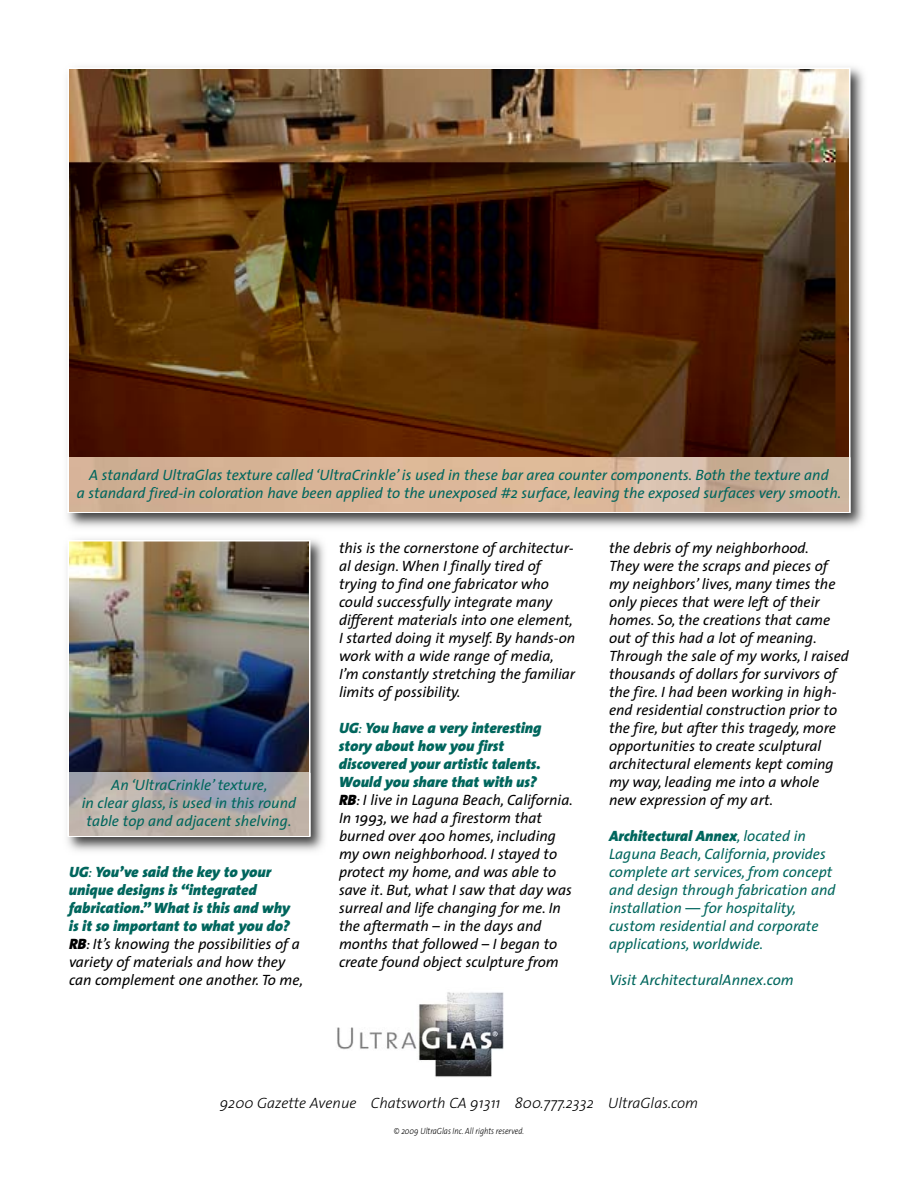
<style>
.page{position:relative;width:918px;height:1188px;background:#fff}
.page>*{position:absolute;margin:0;border:0;box-sizing:border-box;transform-origin:0 0}
.t1{font:italic 15px/18px "The Sans";color:#000}
.t2{font:italic 15px/18px "The Sans";color:#00665d;text-align:center}
.t3{font:italic 900 15px/18px "The Sans";color:#00665d}
.t4{font:italic 300 15px "The Sans";color:#000}
.t5{font:italic 300 9px "The Sans";color:#000;scale:.85 1}
.s1{font-weight:400}
.s2{color:#000}
.s3{font-weight:400;color:#000}
.s4{font-weight:900;color:#00665d}
.s5{color:#00665d}
.s6{font-weight:900}
</style>
<div class="page">
<img style="left:337px;top:992px;width:167px;height:85px">
<img style="left:67px;top:67px;width:797px;height:460px">
<img style="left:71px;top:71px;width:776px;height:386px">
<svg style="left:68px;top:457px;width:782px;height:56px"></svg>
<img style="left:69px;top:457px;width:780px;height:55px">
<img style="left:67px;top:539px;width:257px;height:312px">
<img style="left:71px;top:543px;width:236px;height:230px">
<div style="left:68px;top:540px;width:242px;height:297px;border:2px solid #fff"></div>
<img style="left:69px;top:773px;width:240px;height:63px">
<p class="t2" style="left:77px;top:467px;width:766px">A standard UltraGlas texture called ‘UltraCrinkle’ is used in these bar area counter components. Both the texture and<br>a standard fired-in coloration have been applied to the unexposed #2 surface, leaving the exposed surfaces very smooth.</p>
<p class="t2" style="left:82px;top:778px;width:216px">An ‘UltraCrinkle’ texture,<br>in clear glass, is used in this round table top and adjacent shelving.</p>
<p class="t3" style="left:69px;top:864px;width:236px">UG<span class="s1">:</span> You’ve said the key to your unique designs is “integrated fabrication.” What is this and why is it so important to what you do?<br><span class="s2">RB</span><span class="s3">: It’s knowing the possibilities of a variety of materials and how they can complement one another. To me,</span></p>
<p class="t1" style="left:339px;top:540px;width:238px">this is the cornerstone of architectur&shy;al design. When I finally tired of trying to find one fabricator who could successfully integrate many different materials into one element, I started doing it myself. By hands-on work with a wide range of media, I’m constantly stretching the familiar limits of possibility.</p>
<p class="t1" style="left:339px;top:720px;width:235px"><span class="s4">UG</span><span class="s5">:</span> <span class="s4">You have a very interesting story about how you first discovered your artistic talents.<br>Would you share that with us?<br></span><span class="s6">RB</span>: I live in Laguna Beach, California.<br>In 1993, we had a firestorm that burned over 400 homes, including my own neighborhood. I stayed to protect my home, and was able to save it. But, what I saw that day was surreal and life changing for me. In the aftermath – in the days and months that followed – I began to create found object sculpture from</p>
<p class="t1" style="left:609px;top:540px;width:242px">the debris of my neighborhood.<br>They were the scraps and pieces of my neighbors’ lives, many times the only pieces that were left of their homes. So, the creations that came out of this had a lot of meaning.<br>Through the sale of my works, I raised thousands of dollars for survivors of the fire. I had been working in high&shy;end residential construction prior to the fire, but after this tragedy, more opportunities to create sculptural architectural elements kept coming my way, leading me into a whole new expression of my art.</p>
<p class="t2" style="left:609px;top:828px;width:228px;text-align:left"><span class="s6">Architectural Annex</span>, located in Laguna Beach, California, provides complete art services, from concept and design through fabrication and installation — for hospitality, custom residential and corporate applications, worldwide.</p>
<p class="t2" style="left:609px;top:972px;width:186px">Visit ArchitecturalAnnex.com</p>
<p class="t4" style="left:220px;top:1097px;width:480px">9200 Gazette Avenue Chatsworth CA 91311 800.777.2332 UltraGlas.com</p>
<p class="t5" style="left:394px;top:1127px;width:155px">© 2009 UltraGlas Inc. All rights reserved.</p>
</div>
